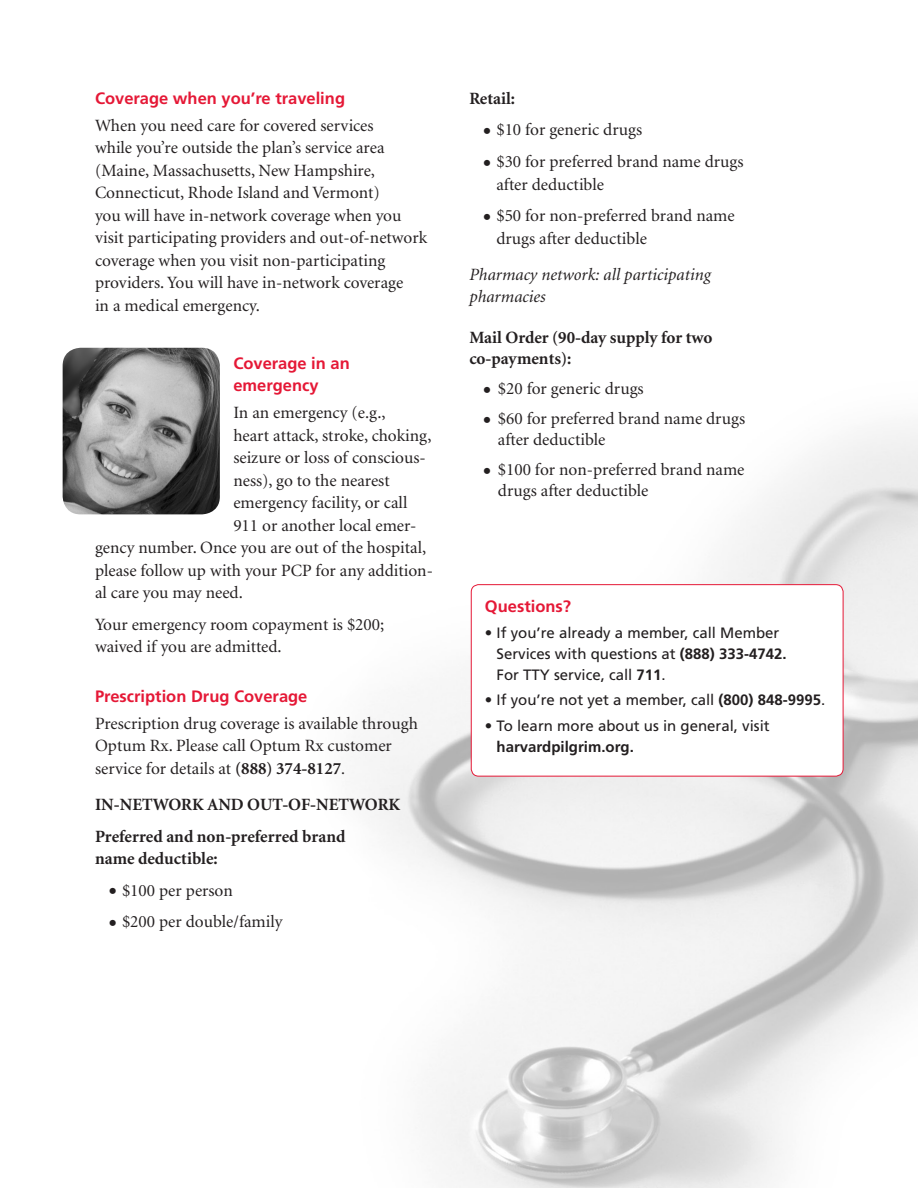
<style>
.page{position:relative;width:918px;height:1188px;background:#fff}
.page>*{position:absolute;margin:0;border:0;box-sizing:border-box;transform-origin:0 0}
.Body_copy{font:17.25px/22.5px "Minion";color:#231f20}
.Body_copy-2{font:700 17.25px/22.5px "Minion";color:#231f20}
.Body_copy-3{font:italic 17.25px/22.5px "Minion";color:#231f20}
.Body_copy-4{font:700 16.5px/22.5px "Frutiger";color:#e51836}
.call-out_text{font:15px/21px "Frutiger";color:#231f20}
.s1{font-weight:700}
.s2{font-family:"Minion Pro"}
.s3{font-family:"Avenir LT Std";font-weight:300}
.s4{font-stretch:condensed}
</style>
<div class="page">
<img style="left:138px;top:347px;width:780px;height:841px">
<img style="left:63px;top:348px;width:157px;height:166px">
<div style="left:471px;top:585px;width:372px;height:191px;background:#fff;border-radius:7px"></div>
<div style="left:471px;top:584px;width:372px;height:193px;border:1px solid #e51836;border-radius:7px"></div>
<p class="Body_copy-4" style="left:95px;top:86px;width:252px">Coverage when you’re traveling</p>
<p class="Body_copy" style="left:95px;top:115px;width:334px">When you need care for covered services<br>while you’re outside the plan’s service area (Maine, Massachusetts, New Hampshire, Connecticut, Rhode Island and Vermont)<br>you will have in-network coverage when you visit participating providers and out-of-network coverage when you visit non-participating providers. You will have in-network coverage<br>in a medical emergency.</p>
<p class="Body_copy-4" style="left:233px;top:352px;width:118px">Coverage in an emergency</p>
<p class="Body_copy" style="left:233px;top:402px;width:154px">In an emergency (e.g.,</p>
<p class="Body_copy" style="left:233px;top:425px;width:200px">heart attack, stroke, choking,</p>
<p class="Body_copy" style="left:233px;top:447px;width:194px">seizure or loss of conscious-</p>
<p class="Body_copy" style="left:233px;top:470px;width:158px">ness), go to the nearest</p>
<p class="Body_copy" style="left:233px;top:492px;width:176px">emergency facility, or call</p>
<p class="Body_copy" style="left:233px;top:515px;width:185px">911 or another local emer-</p>
<p class="Body_copy" style="left:95px;top:537px;width:333px">gency number. Once you are out of the hospital,</p>
<p class="Body_copy" style="left:95px;top:560px;width:339px">please follow up with your PCP for any addition-</p>
<p class="Body_copy" style="left:95px;top:582px;width:149px">al care you may need.</p>
<p class="Body_copy" style="left:95px;top:614px;width:291px">Your emergency room copayment is $200; waived if you are admitted.</p>
<p class="Body_copy-4" style="left:95px;top:685px;width:214px">Prescription Drug Coverage</p>
<p class="Body_copy" style="left:95px;top:713px;width:325px">Prescription drug coverage is available through<br>Optum Rx. Please call Optum Rx customer service for details at <span class="s1">(888) 374-8127</span><span class="s2">.</span></p>
<p class="Body_copy-2" style="left:95px;top:794px;width:307px">IN-NETWORK AND OUT-OF-NETWORK</p>
<p class="Body_copy-2" style="left:95px;top:825px;width:252px">Preferred and non-preferred brand name deductible:</p>
<p class="Body_copy" style="left:109px;top:880px;width:126px"><span class="s3">•</span> $100 per person</p>
<p class="Body_copy" style="left:109px;top:911px;width:175px"><span class="s3">•</span> $200 per double/family</p>
<p class="Body_copy-2" style="left:469px;top:87px;width:47px">Retail:</p>
<p class="Body_copy" style="left:483px;top:119px;width:161px"><span class="s3">•</span> $10 for generic drugs</p>
<p class="Body_copy" style="left:496px;top:151px;width:249px;text-indent:-14px"><span class="s3">•</span> $30 for preferred brand name drugs after deductible</p>
<p class="Body_copy" style="left:496px;top:205px;width:240px;text-indent:-14px"><span class="s3">•</span> $50 for non-preferred brand name drugs after deductible</p>
<p class="Body_copy-3" style="left:469px;top:264px;width:243px">Pharmacy network: all participating pharmacies</p>
<p class="Body_copy-2" style="left:469px;top:327px;width:245px;line-height:21px">Mail Order (90-day supply for two co-payments):</p>
<p class="Body_copy" style="left:483px;top:378px;width:162px"><span class="s3">•</span> $20 for generic drugs</p>
<p class="Body_copy" style="left:498px;top:409px;width:249px;line-height:21px;text-indent:-15px"><span class="s3">•</span> $60 for preferred brand name drugs after deductible</p>
<p class="Body_copy" style="left:498px;top:460px;width:248px;line-height:21px;text-indent:-15px"><span class="s3">•</span> $100 for non-preferred brand name drugs after deductible</p>
<p class="Body_copy-4" style="left:485px;top:595px;width:88px">Questions?</p>
<p class="call-out_text" style="left:497px;top:622px;width:292px;text-indent:-12px"><span class="s4">•</span> If you’re already a member, call Member<br>Services with questions at <span class="s1">(888) 333-4742.<br></span>For TTY service, call <span class="s1">711</span>.</p>
<p class="call-out_text" style="left:485px;top:690px;width:342px"><span class="s4">•</span> If you’re not yet a member, call <span class="s1">(800) 848-9995</span>.</p>
<p class="call-out_text" style="left:497px;top:715px;width:275px;text-indent:-12px"><span class="s4">•</span> To learn more about us in general, visit <span class="s1">harvardpilgrim.org.</span></p>
</div>
